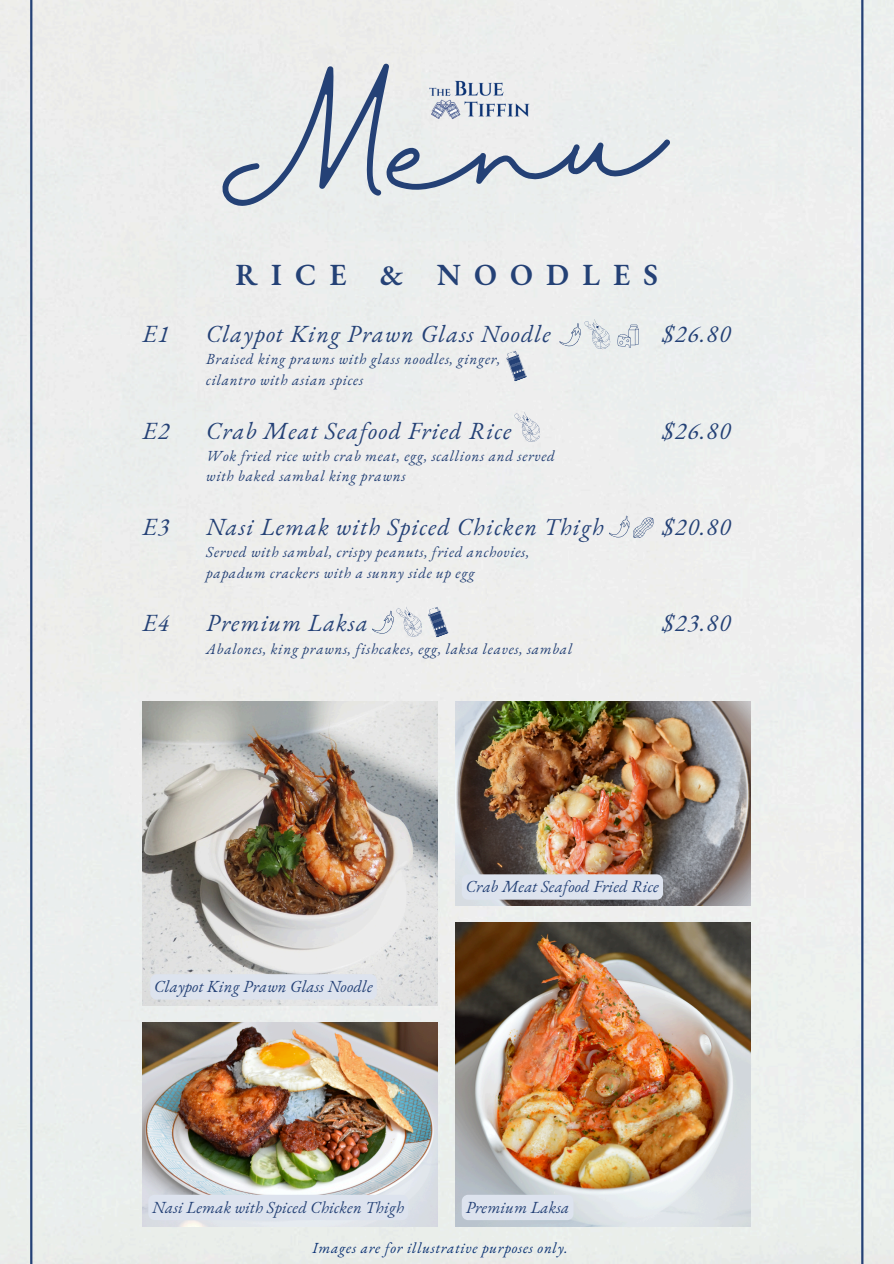
<style>
.page{position:relative;width:894px;height:1264px;background:#fff}
.page>*{position:absolute;margin:0;border:0;box-sizing:border-box;transform-origin:0 0}
.t1{font:112.35px "Halimun";color:#244176}
.t2{font:600 30px "EB Garamond";letter-spacing:.44em;color:#244176}
.t3{font:italic 24px "EB Garamond";letter-spacing:.045em;color:#244176}
.t4{font:italic 16.5px "EB Garamond";letter-spacing:.01em;color:#244176}
.t5{font:italic 15px/20.2px "EB Garamond";letter-spacing:.045em;color:#244176}
.t6{font:italic 15px "EB Garamond";letter-spacing:.05em;color:#0b3274}
</style>
<div class="page">
<img style="left:0;top:0;width:893px;height:1263px">
<div style="left:30px;top:0;width:833px;height:1263px;background:#edeeee"></div>
<img style="left:410px;top:54px;width:135px;height:90px">
<img style="left:143px;top:701px;width:294px;height:304px">
<img style="left:143px;top:1022px;width:294px;height:204px">
<svg style="left:558px;top:317px;width:80px;height:35px;background:#dfe3e6"></svg>
<svg style="left:513px;top:409px;width:28px;height:35px"></svg>
<svg style="left:608px;top:511px;width:45px;height:29px"></svg>
<img style="left:456px;top:922px;width:294px;height:304px">
<img style="left:456px;top:701px;width:294px;height:204px">
<div style="left:150px;top:974px;width:227px;height:25px;background:#dde3ee;border-radius:6px"></div>
<div style="left:148px;top:1194px;width:260px;height:26px;background:#dde3ee;border-radius:6px"></div>
<div style="left:461px;top:1194px;width:112px;height:26px;background:#dde3ee"></div>
<div style="left:461px;top:874px;width:201px;height:25px;background:#dde3ee;border-radius:6px"></div>
<svg style="left:504px;top:350px;width:23px;height:32px"></svg>
<svg style="left:371px;top:604px;width:78px;height:35px;background:#d2d6dd"></svg>
<p class="t1" style="left:210px;top:99px;width:451px;rotate:-4deg">Menu</p>
<p class="t2" style="left:235px;top:255px;width:424px">RICE &amp; NOODLES</p>
<p class="t3" style="left:143px;top:318px;width:28px">E1</p>
<p class="t3" style="left:662px;top:318px;width:70px">$26.80</p>
<p class="t5" style="left:206px;top:349px;width:295px">Braised king prawns with glass noodles, ginger, cilantro with asian spices</p>
<p class="t3" style="left:143px;top:414px;width:28px">E2</p>
<p class="t3" style="left:662px;top:414px;width:70px">$26.80</p>
<p class="t5" style="left:206px;top:445px;width:350px">Wok fried rice with crab meat, egg, scallions and served with baked sambal king prawns</p>
<p class="t3" style="left:143px;top:511px;width:28px">E3</p>
<p class="t3" style="left:662px;top:511px;width:70px">$20.80</p>
<p class="t5" style="left:206px;top:542px;width:324px">Served with sambal, crispy peanuts, fried anchovies, papadum crackers with a sunny side up egg</p>
<p class="t3" style="left:143px;top:607px;width:28px">E4</p>
<p class="t3" style="left:662px;top:607px;width:70px">$23.80</p>
<p class="t5" style="left:206px;top:638px;width:367px">Abalones, king prawns, fishcakes, egg, laksa leaves, sambal</p>
<p class="t3" style="left:206px;top:318px;width:346px">Claypot King Prawn Glass Noodle</p>
<h1 class="t3" style="left:206px;top:414px;width:306px">Crab Meat Seafood Fried Rice</h1>
<h2 class="t3" style="left:206px;top:511px;width:399px">Nasi Lemak with Spiced Chicken Thigh</h2>
<p class="t3" style="left:206px;top:607px;width:163px">Premium Laksa</p>
<p class="t4" style="left:154px;top:975px;width:220px">Claypot King Prawn Glass Noodle</p>
<p class="t4" style="left:465px;top:875px;width:195px">Crab Meat Seafood Fried Rice</p>
<p class="t4" style="left:152px;top:1195px;width:253px">Nasi Lemak with Spiced Chicken Thigh</p>
<p class="t4" style="left:465px;top:1195px;width:105px">Premium Laksa</p>
<p class="t6" style="left:312px;top:1238px;width:257px">Images are for illustrative purposes only.</p>
</div>
